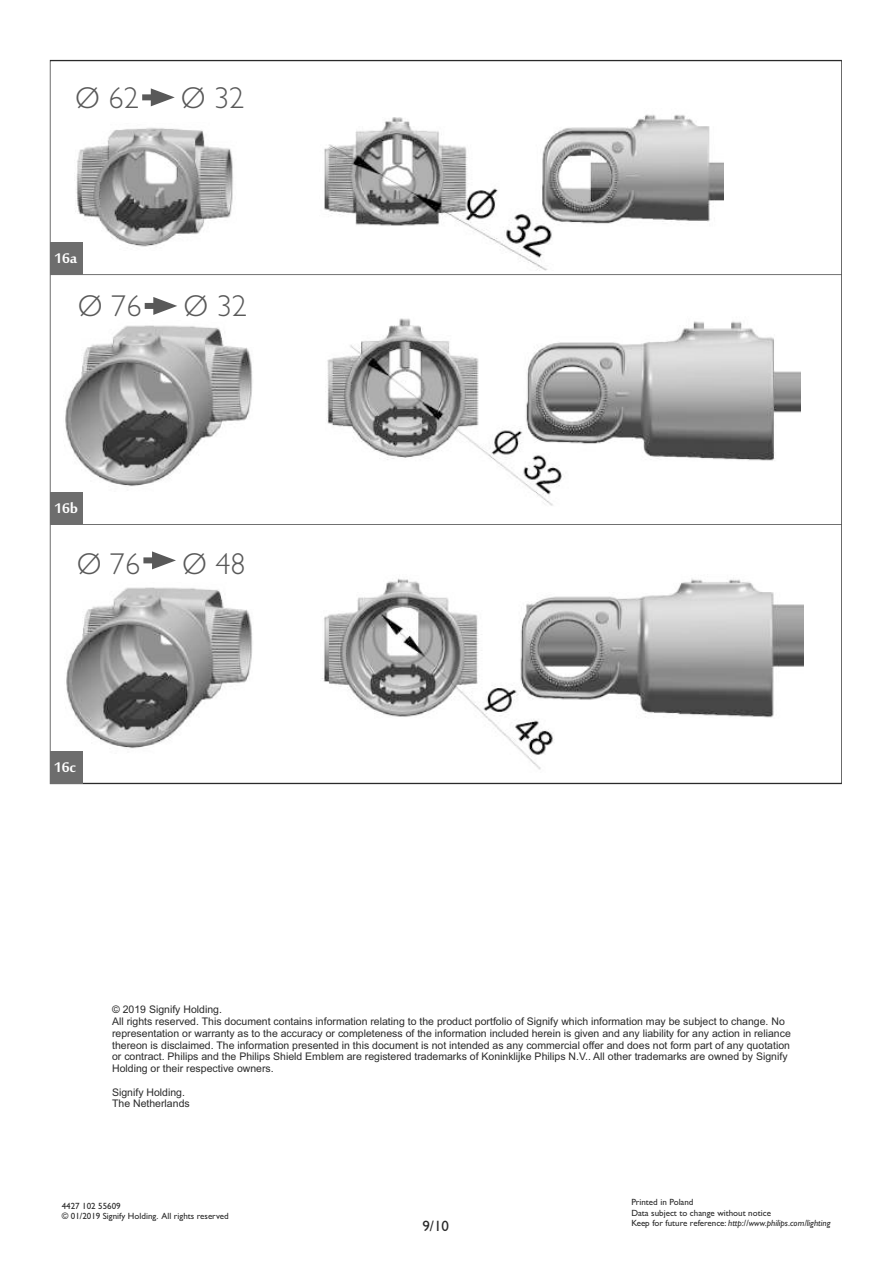
<style>
.page{position:relative;width:893px;height:1263px;background:#fff}
.page>*{position:absolute;margin:0;border:0;box-sizing:border-box;transform-origin:0 0}
.t1{font:300 30.15px "Gill Sans";color:#595959}
.t2{font:700 19.35px "Sakkal Majalla";color:#fff}
.t3{font:15px "Gill Sans";color:#2a2a2a}
.t4{font:10.5px/11.7px "Arial";color:#2a2a2a}
.t5{font:9px/10.5px "Gill Sans";color:#2a2a2a}
.s1{font-family:"Arial"}
.s2{font-style:italic}
</style>
<div class="page">
<img style="left:64px;top:587px;width:189px;height:169px">
<img style="left:75px;top:127px;width:158px;height:124px">
<hr style="left:50px;top:274px;width:791px;height:1px;background:#2a2a2a">
<hr style="left:50px;top:524px;width:791px;height:1px;background:#2a2a2a">
<div style="left:50px;top:242px;width:32px;height:32px;background:#6d6d6d"></div>
<div style="left:50px;top:752px;width:32px;height:32px;background:#6d6d6d"></div>
<img style="left:327px;top:318px;width:474px;height:188px">
<img style="left:65px;top:325px;width:188px;height:168px">
<img style="left:322px;top:578px;width:482px;height:192px">
<svg style="left:142px;top:88px;width:33px;height:18px"></svg>
<svg style="left:145px;top:297px;width:32px;height:18px"></svg>
<div style="left:50px;top:492px;width:32px;height:32px;background:#6d6d6d"></div>
<svg style="left:143px;top:551px;width:33px;height:18px"></svg>
<img style="left:324px;top:114px;width:399px;height:157px">
<h1 class="t1" style="left:75px;top:87px;width:65px">Ø 62</h1>
<h1 class="t1" style="left:181px;top:87px;width:65px">Ø 32</h1>
<h2 class="t2" style="left:54px;top:250px;width:25px">16a</h2>
<h1 class="t1" style="left:78px;top:295px;width:65px">Ø 76</h1>
<h1 class="t1" style="left:183px;top:295px;width:65px">Ø 32</h1>
<h2 class="t2" style="left:54px;top:500px;width:25px">16b</h2>
<h1 class="t1" style="left:77px;top:553px;width:65px">Ø 76</h1>
<h1 class="t1" style="left:182px;top:553px;width:65px">Ø 48</h1>
<h2 class="t2" style="left:54px;top:759px;width:24px">16c</h2>
<p class="t4" style="left:112px;top:1005px;width:680px">© 2019 Signify Holding.<br>All rights reserved. This document contains information relating to the product portfolio of Signify which information may be subject to change. No representation or warranty as to the accuracy or completeness of the information included herein is given and any liability for any action in reliance thereon is disclaimed. The information presented in this document is not intended as any commercial offer and does not form part of any quotation or contract. Philips and the Philips Shield Emblem are registered trademarks of Koninklijke Philips N.V.. All other trademarks are owned by Signify Holding or their respective owners.</p>
<p class="t4" style="left:112px;top:1087px;width:79px">Signify Holding.<br>The Netherlands</p>
<p class="t5" style="left:62px;top:1201px;width:169px">4427 102 55609<br><span class="s1">©</span> 01/2019 Signify Holding. All rights reserved</p>
<p class="t5" style="left:631px;top:1198px;width:201px">Printed in Poland<br>Data subject to change without notice<br>Keep for future reference: <span class="s2">http://www.philips.com/lighting</span></p>
<h3 class="t3" style="left:422px;top:1220px;width:28px">9/10</h3>
</div>
